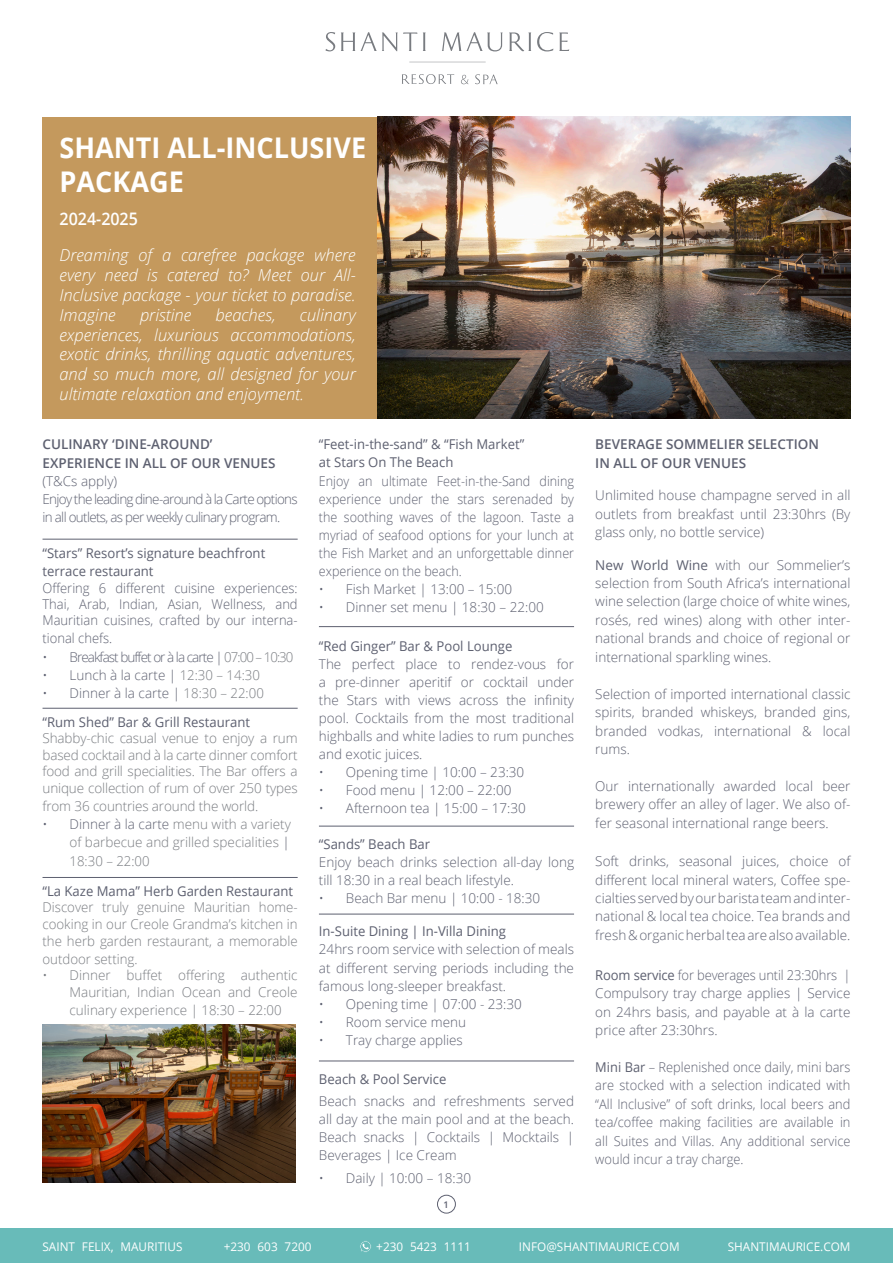
<style>
.page{position:relative;width:893px;height:1263px;background:#fff}
.page>*{position:absolute;margin:0;border:0;box-sizing:border-box;transform-origin:0 0}
.t1{font:700 28.5px/34.2px "Open Sans";color:#fff;scale:.95 1}
.t2{font:600 17.25px "Open Sans";color:#fff;scale:.93 1}
.t3{font:italic 300 16.5px/19.8px "Open Sans";color:#fff;text-align:justify}
.t4{font:300 13.5px/18.5px "Open Sans";color:#5d6070;text-align:justify}
.t5{font:300 13.5px/16.6px "Open Sans";color:#797c81;text-align:justify}
.t6{font:300 13.5px/18.5px "Open Sans";color:#5d6070;text-align:justify;scale:.96 1}
.t7{font:13.5px/18.1px "Open Sans";color:#5d6070}
.t8{font:300 13.5px/18.5px "Open Sans";color:#5d6070;text-align:justify;scale:.95 1}
.t9{font:300 13.5px/18px "Open Sans";color:#5d6070;text-align:justify;scale:.93 1}
.t10{font:600 13.5px/18.1px "Open Sans";color:#5d6070}
.t11{font:300 13.5px/18.1px "Open Sans";letter-spacing:-.05em;color:#5d6070}
.t12{font:300 13.5px "Open Sans";letter-spacing:-.07em;color:#5d6070}
.t13{font:12px "Open Sans";color:#fff}
.t14{font:600 9.15px "Open Sans";color:#5d6070}
.s1{font-weight:300}
.s2{color:#797c81}
.s3{color:#5d6070}
.s4{font-weight:400}
</style>
<div class="page">
<hr style="left:43px;top:539px;width:255px;height:1px;background:#5d6070">
<hr style="left:43px;top:708px;width:255px;height:1px;background:#5d6070">
<hr style="left:43px;top:877px;width:255px;height:1px;background:#5d6070">
<hr style="left:319px;top:626px;width:255px;height:1px;background:#5d6070">
<hr style="left:319px;top:826px;width:255px;height:1px;background:#5d6070">
<hr style="left:319px;top:914px;width:255px;height:1px;background:#5d6070">
<hr style="left:319px;top:1061px;width:255px;height:1px;background:#5d6070">
<svg style="left:325px;top:32px;width:244px;height:30px"></svg>
<svg style="left:402px;top:74px;width:52px;height:10px"></svg>
<svg style="left:475px;top:74px;width:23px;height:10px"></svg>
<svg style="left:461px;top:75px;width:8px;height:9px"></svg>
<img style="left:377px;top:117px;width:473px;height:302px">
<div style="left:0;top:1229px;width:893px;height:34px;background:#68bbb9"></div>
<svg style="left:360px;top:1241px;width:11px;height:11px"></svg>
<div style="left:437px;top:1195px;width:19px;height:18px;border:1px solid #5d6070;border-radius:50%"></div>
<img style="left:43px;top:1025px;width:252px;height:157px">
<div style="left:43px;top:117px;width:334px;height:302px;background:#c4995d"></div>
<p class="t1" style="left:60px;top:129px;width:324px">SHANTI ALL-INCLUSIVE<br>PACKAGE</p>
<p class="t2" style="left:60px;top:207px;width:86px">2024-2025</p>
<p class="t3" style="left:60px;top:245px;width:298px">Dreaming of a carefree package where every need is catered to? Meet our All-Inclusive package - your ticket to paradise.<br>Imagine</p>
<p class="t3" style="left:60px;top:304px;width:298px;text-indent:240px">culinary experiences, luxurious accommodations, exotic drinks, thrilling aquatic adventures, and so much more, all designed for your ultimate relaxation and enjoyment.</p>
<p class="t3" style="left:140px;top:304px;width:53px">pristine</p>
<p class="t3" style="left:216px;top:304px;width:61px">beaches,</p>
<p class="t10" style="left:43px;top:435px;width:171px">CULINARY ‘DINE-AROUND’</p>
<p class="t10" style="left:43px;top:453px;width:235px">EXPERIENCE IN ALL OF OUR VENUES <span class="s1">(T&amp;Cs apply)</span></p>
<p class="t11" style="left:43px;top:489px;width:257px">Enjoy the leading dine-around à la Carte options in all outlets, as per weekly culinary program.</p>
<p class="t7" style="left:43px;top:544px;width:224px">“Stars” Resort’s signature beachfront terrace restaurant</p>
<p class="t6" style="left:43px;top:579px;width:267px;line-height:16.4px">Offering 6 different cuisine experiences:<br>Thai, Arab, Indian, Asian, Wellness, and Mauritian cuisines, crafted by our interna-</p>
<p class="t6" style="left:43px;top:629px;width:74px">tional chefs.</p>
<p class="t12" style="left:43px;top:647px;width:252px">• Breakfast buffet or à la carte | <span class="s2">07:00 – 10:30</span></p>
<p class="t4" style="left:43px;top:665px;width:219px">• Lunch à la carte | <span class="s2">12:30 – 14:30</span></p>
<p class="t4" style="left:43px;top:683px;width:223px">• Dinner à la carte | <span class="s2">18:30 – 22:00</span></p>
<p class="t7" style="left:43px;top:712px;width:209px">“Rum Shed” Bar &amp; Grill Restaurant</p>
<p class="t5" style="left:43px;top:729px;width:257px">Shabby-chic casual venue to enjoy a rum based cocktail and à la carte dinner comfort food and grill specialities. The Bar offers a unique collection of rum of over 250 types</p>
<p class="t5" style="left:43px;top:797px;width:217px">from 36 countries around the world.</p>
<p class="t5" style="left:70px;top:815px;width:223px;line-height:18.1px;text-indent:-27px"><span class="s3">• Dinner à la carte</span> menu with a variety of barbecue and grilled specialities <span class="s3">| </span>18:30 – 22:00</p>
<p class="t7" style="left:43px;top:881px;width:252px">“La Kaze Mama” Herb Garden Restaurant</p>
<p class="t5" style="left:43px;top:899px;width:257px">Discover truly genuine Mauritian home&shy;cooking in our Creole Grandma’s kitchen in the herb garden restaurant, a memorable</p>
<p class="t5" style="left:43px;top:950px;width:97px">outdoor setting.</p>
<p class="t5" style="left:43px;top:967px;width:257px;text-align:right">• Dinner buffet offering authentic<br>Mauritian, Indian Ocean and Creole</p>
<p class="t5" style="left:70px;top:1001px;width:214px">culinary experience | 18:30 – 22:00</p>
<p class="t7" style="left:319px;top:435px;width:207px">“Feet-in-the-sand” &amp; “Fish Market” at Stars On The Beach</p>
<p class="t9" style="left:319px;top:471px;width:276px">Enjoy an ultimate Feet-in-the-Sand dining experience under the stars serenaded by the soothing waves of the lagoon. Taste a myriad of seafood options for your lunch at the Fish Market and an unforgettable dinner experience on the beach.</p>
<p class="t4" style="left:319px;top:579px;width:195px">• Fish Market | 13:00 – 15:00</p>
<p class="t4" style="left:319px;top:597px;width:226px">• Dinner set menu | 18:30 – 22:00</p>
<p class="t7" style="left:319px;top:636px;width:195px">“Red Ginger” Bar &amp; Pool Lounge</p>
<p class="t4" style="left:319px;top:655px;width:257px;line-height:18px">The perfect place to rendez-vous for a pre-dinner aperitif or cocktail under the Stars with views across the infinity pool. Cocktails from the most traditional highballs and white ladies to rum punches and exotic juices.</p>
<p class="t4" style="left:319px;top:763px;width:207px">• Opening time | 10:00 – 23:30</p>
<p class="t4" style="left:319px;top:781px;width:194px">• Food menu | 12:00 – 22:00</p>
<p class="t4" style="left:319px;top:799px;width:208px">• Afternoon tea | 15:00 – 17:30</p>
<p class="t7" style="left:319px;top:835px;width:113px">“Sands” Beach Bar</p>
<p class="t4" style="left:319px;top:853px;width:257px;line-height:18px">Enjoy beach drinks selection all-day long till 18:30 in a real beach lifestyle.</p>
<p class="t4" style="left:319px;top:889px;width:223px">• Beach Bar menu | 10:00 - 18:30</p>
<p class="t7" style="left:319px;top:922px;width:189px">In-Suite Dining | In-Villa Dining</p>
<p class="t4" style="left:319px;top:940px;width:257px;line-height:18px">24hrs room service with selection of meals at different serving periods including the famous long-sleeper breakfast.</p>
<p class="t4" style="left:319px;top:994px;width:204px">• Opening time | 07:00 - 23:30</p>
<p class="t4" style="left:319px;top:1012px;width:149px">• Room service menu</p>
<p class="t4" style="left:319px;top:1030px;width:145px">• Tray charge applies</p>
<p class="t7" style="left:319px;top:1069px;width:129px">Beach &amp; Pool Service</p>
<p class="t4" style="left:319px;top:1092px;width:257px;line-height:18px">Beach snacks and refreshments served all day at the main pool and at the beach.<br>Beach snacks | Cocktails | Mocktails | Beverages | Ice Cream</p>
<p class="t4" style="left:319px;top:1168px;width:154px">• Daily | 10:00 – 18:30</p>
<p class="t14" style="left:443px;top:1198px;width:7px">1</p>
<p class="t10" style="left:595px;top:435px;width:225px">BEVERAGE SOMMELIER SELECTION<br>IN ALL OF OUR VENUES</p>
<p class="t4" style="left:595px;top:486px;width:257px">Unlimited house champagne served in all outlets from breakfast until 23:30hrs (By glass only, no bottle service)</p>
<p class="t4" style="left:595px;top:555px;width:257px"><span class="s4">New World Wine</span> with our Sommelier’s selection from South Africa’s international wine selection (large choice of white wines, rosés, red wines) along with other inter&shy;national brands and choice of regional or international sparkling wines.</p>
<p class="t4" style="left:595px;top:684px;width:257px">Selection of imported international classic spirits, branded whiskeys, branded gins, branded vodkas, international &amp; local rums.</p>
<p class="t4" style="left:595px;top:776px;width:257px">Our internationally awarded local beer brewery offer an alley of lager. We also of&shy;fer seasonal international range beers.</p>
<p class="t4" style="left:595px;top:852px;width:257px">Soft drinks, seasonal juices, choice of different local mineral waters, Coffee spe&shy;cialties served by our barista team and inter&shy;national &amp; local tea choice. Tea brands and fresh &amp; organic herbal tea are also available.</p>
<p class="t6" style="left:595px;top:965px;width:267px"><span class="s4">Room service</span> for beverages until 23:30hrs | Compulsory tray charge applies | Service on 24hrs basis, and payable at à la carte price after 23:30hrs.</p>
<p class="t8" style="left:595px;top:1057px;width:270px"><span class="s4">Mini Bar</span> – Replenished once daily, mini bars are stocked with a selection indicated with “All Inclusive” of soft drinks, local beers and tea/coffee making facilities are available in all Suites and Villas. Any additional service would incur a tray charge.</p>
<p class="t13" style="left:43px;top:1238px;width:141px">SAINT FELIX, MAURITIUS</p>
<p class="t13" style="left:224px;top:1238px;width:89px">+230 603 7200</p>
<p class="t13" style="left:376px;top:1238px;width:96px">+230 5423 1111</p>
<p class="t13" style="left:519px;top:1238px;width:162px">INFO@SHANTIMAURICE.COM</p>
<p class="t13" style="left:728px;top:1238px;width:124px">SHANTIMAURICE.COM</p>
</div>
